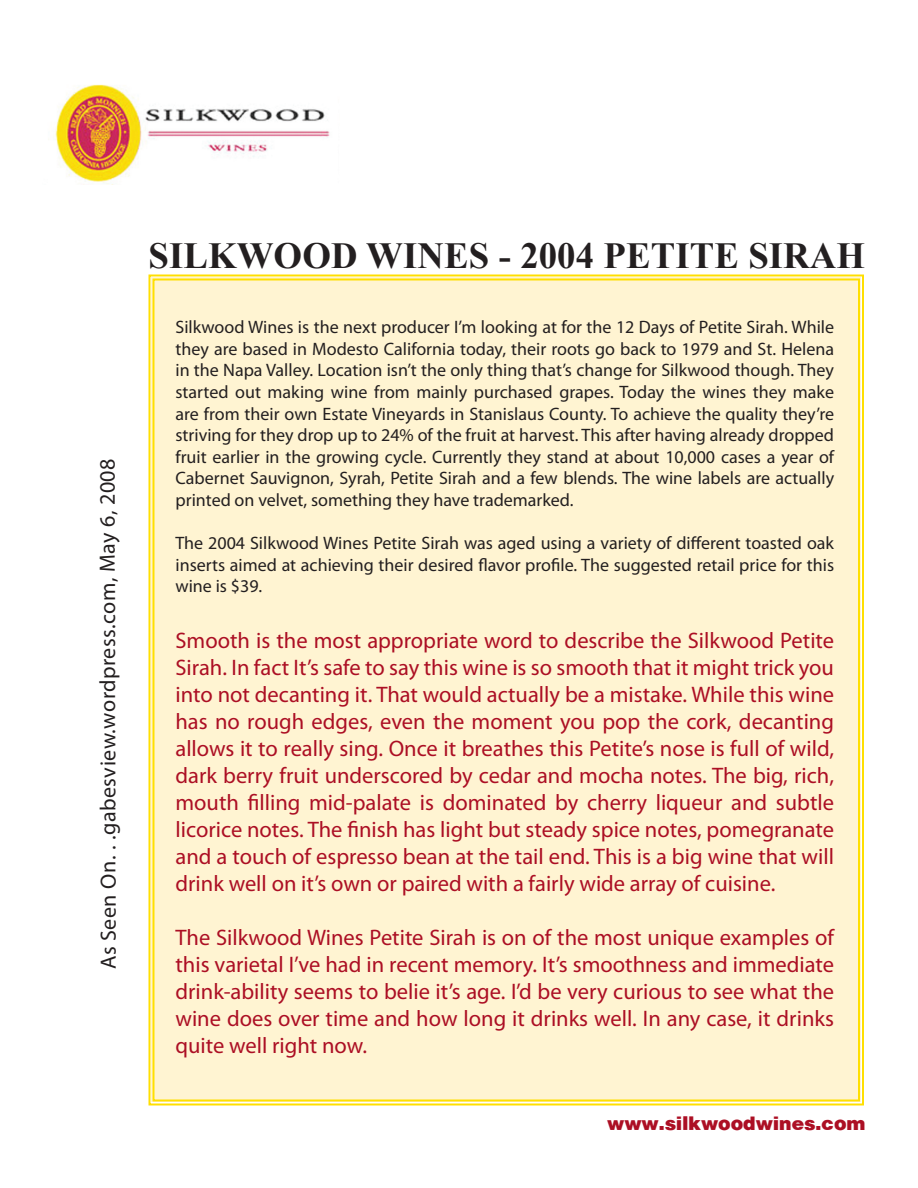
<style>
.page{position:relative;width:918px;height:1188px;background:#fff}
.page>*{position:absolute;margin:0;border:0;box-sizing:border-box;transform-origin:0 0}
.t1{font:700 36.75px "Times New Roman";letter-spacing:.005em;color:#231f20}
.t2{font:22.5px/27px "Myriad Pro";color:#ac0f24;text-align:justify}
.t3{font:22.05px "Myriad Pro";letter-spacing:.02em;color:#231f20}
.t4{font:900 21px "Helvetica";letter-spacing:-.01em;color:#ac0f24}
.t5{font:18px/21.6px "Myriad Pro";color:#231f20;text-align:justify}
</style>
<div class="page">
<img style="left:53px;top:84px;width:277px;height:100px">
<div style="left:148px;top:274px;width:716px;height:832px;background:#fff4d2"></div>
<p class="t3" style="left:96px;top:969px;width:512px;rotate:-90deg">As Seen On. . .gabesview.wordpress.com, May 6, 2008</p>
<p class="t1" style="left:148px;top:230px;width:718px">SILKWOOD WINES - 2004 PETITE SIRAH</p>
<p class="t5" style="left:176px;top:317px;width:660px">Silkwood Wines is the next producer I’m looking at for the 12 Days of Petite Sirah. While they are based in Modesto California today, their roots go back to 1979 and St. Helena in the Napa Valley. Location isn’t the only thing that’s change for Silkwood though. They started out making wine from mainly purchased grapes. Today the wines they make are from their own Estate Vineyards in Stanislaus County. To achieve the quality they’re striving for they drop up to 24% of the fruit at harvest. This after having already dropped fruit earlier in the growing cycle. Currently they stand at about 10,000 cases a year of Cabernet Sauvignon, Syrah, Petite Sirah and a few blends. The wine labels are actually printed on velvet, something they have trademarked.</p>
<p class="t5" style="left:176px;top:533px;width:660px">The 2004 Silkwood Wines Petite Sirah was aged using a variety of different toasted oak inserts aimed at achieving their desired flavor profile. The suggested retail price for this wine is $39.</p>
<p class="t2" style="left:176px;top:628px;width:660px">Smooth is the most appropriate word to describe the Silkwood Petite Sirah. In fact It’s safe to say this wine is so smooth that it might trick you into not decanting it. That would actually be a mistake. While this wine has no rough edges, even the moment you pop the cork, decanting allows it to really sing. Once it breathes this Petite’s nose is full of wild, dark berry fruit underscored by cedar and mocha notes. The big, rich, mouth filling mid-palate is dominated by cherry liqueur and subtle licorice notes. The finish has light but steady spice notes, pomegranate and a touch of espresso bean at the tail end. This is a big wine that will drink well on it’s own or paired with a fairly wide array of cuisine.</p>
<p class="t2" style="left:176px;top:925px;width:660px">The Silkwood Wines Petite Sirah is on of the most unique examples of this varietal I’ve had in recent memory. It’s smoothness and immediate drink-ability seems to belie it’s age. I’d be very curious to see what the wine does over time and how long it drinks well. In any case, it drinks quite well right now.</p>
<p class="t4" style="left:607px;top:1116px;width:260px">www.silkwoodwines.com</p>
</div>
